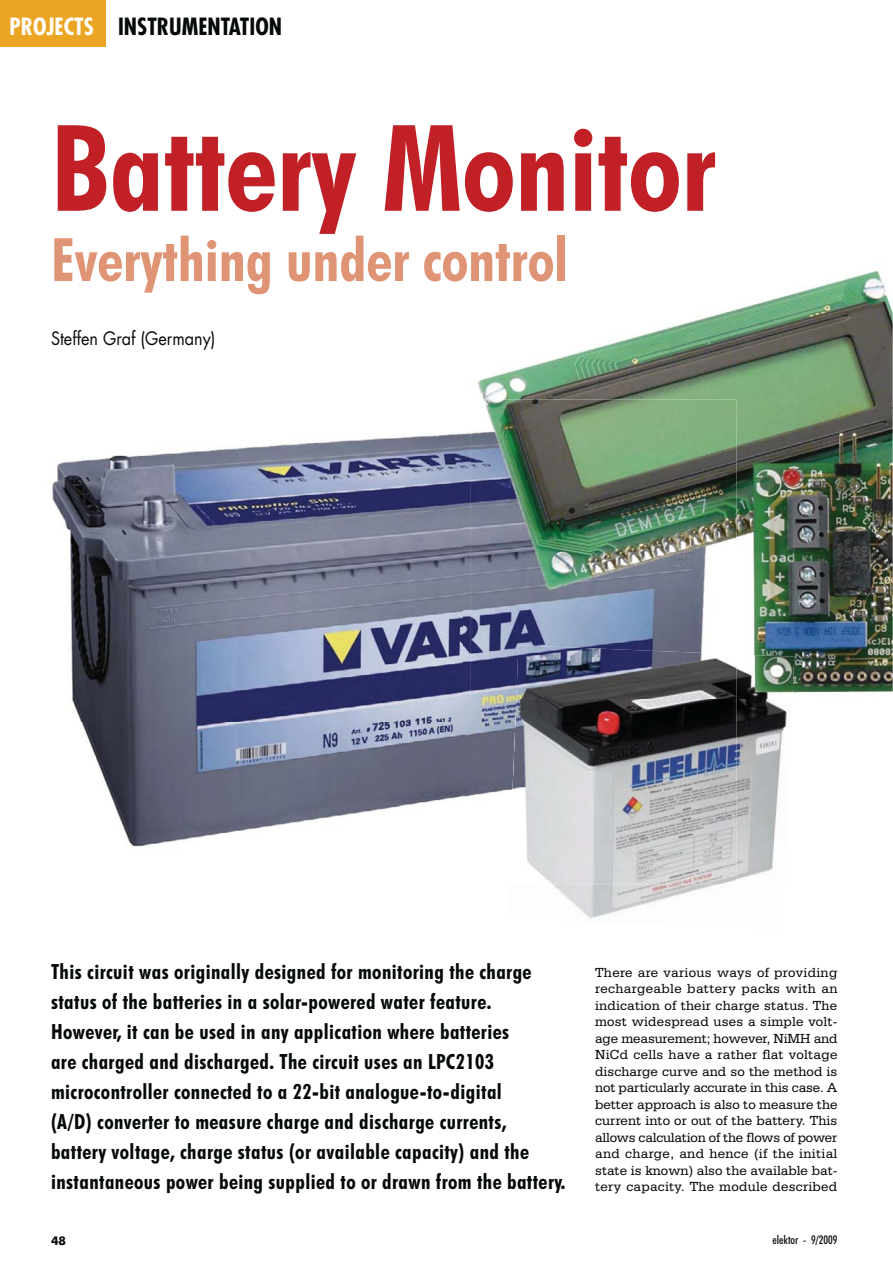
<style>
.page{position:relative;width:893px;height:1263px;background:#fff}
.page>*{position:absolute;margin:0;border:0;box-sizing:border-box;transform-origin:0 0}
.t1{font:700 condensed 120px "Futura BT";color:#c02026}
.t2{font:700 condensed 60px "Futura BT";color:#e09476}
.t3{font:700 condensed 23.1px "Futura";color:#05090a}
.t4{font:700 condensed 21px/30px "Futura BT";letter-spacing:.02em;color:#05090a}
.t5{font:18px "Futura";color:#05090a;scale:.9 1}
.t6{font:13.95px/16.5px "Serifa BT";letter-spacing:.015em;color:#05090a;text-align:justify}
.t7{font:500 condensed 12px "Futura BT";color:#05090a}
.t8{font:700 12px "Futura BT";color:#05090a}
.s1{color:#fff}
</style>
<div class="page">
<img style="left:52px;top:433px;width:455px;height:414px">
<img style="left:507px;top:699px;width:281px;height:219px">
<img style="left:508px;top:699px;width:228px;height:185px">
<img style="left:477px;top:270px;width:416px;height:138px">
<img style="left:736px;top:408px;width:157px;height:285px">
<img style="left:471px;top:400px;width:265px;height:299px">
<img style="left:736px;top:654px;width:58px;height:45px">
<img style="left:516px;top:645px;width:220px;height:54px">
<div style="left:0;top:0;width:105px;height:46px;background:#eca523"></div>
<h3 class="t3" style="left:10px;top:16px;width:274px"><span class="s1">PROJECTS</span> INSTRUMENTATION</h3>
<h1 class="t1" style="left:51px;top:117px;width:666px">Battery Monitor</h1>
<h2 class="t2" style="left:51px;top:234px;width:519px">Everything under control</h2>
<p class="t5" style="left:51px;top:330px;width:184px">Steffen Graf (Germany)</p>
<p class="t4" style="left:51px;top:958px;width:516px">This circuit was originally designed for monitoring the charge status of the batteries in a solar-powered water feature.<br>However, it can be used in any application where batteries<br>are charged and discharged. The circuit uses an LPC2103 microcontroller connected to a 22-bit analogue-to-digital<br>(A/D) converter to measure charge and discharge currents, battery voltage, charge status (or available capacity) and the instantaneous power being supplied to or drawn from the battery.</p>
<p class="t6" style="left:595px;top:965px;width:244px">There are various ways of providing rechargeable battery packs with an indication of their charge status. The most widespread uses a simple volt&shy;age measurement; however, NiMH and NiCd cells have a rather flat voltage discharge curve and so the method is not particularly accurate in this case. A better approach is also to measure the current into or out of the battery. This allows calculation of the flows of power and charge, and hence (if the initial state is known) also the available bat&shy;tery capacity. The module described</p>
<p class="t8" style="left:51px;top:1235px;width:16px">48</p>
<p class="t7" style="left:772px;top:1233px;width:67px">elektor - 9/2009</p>
</div>
